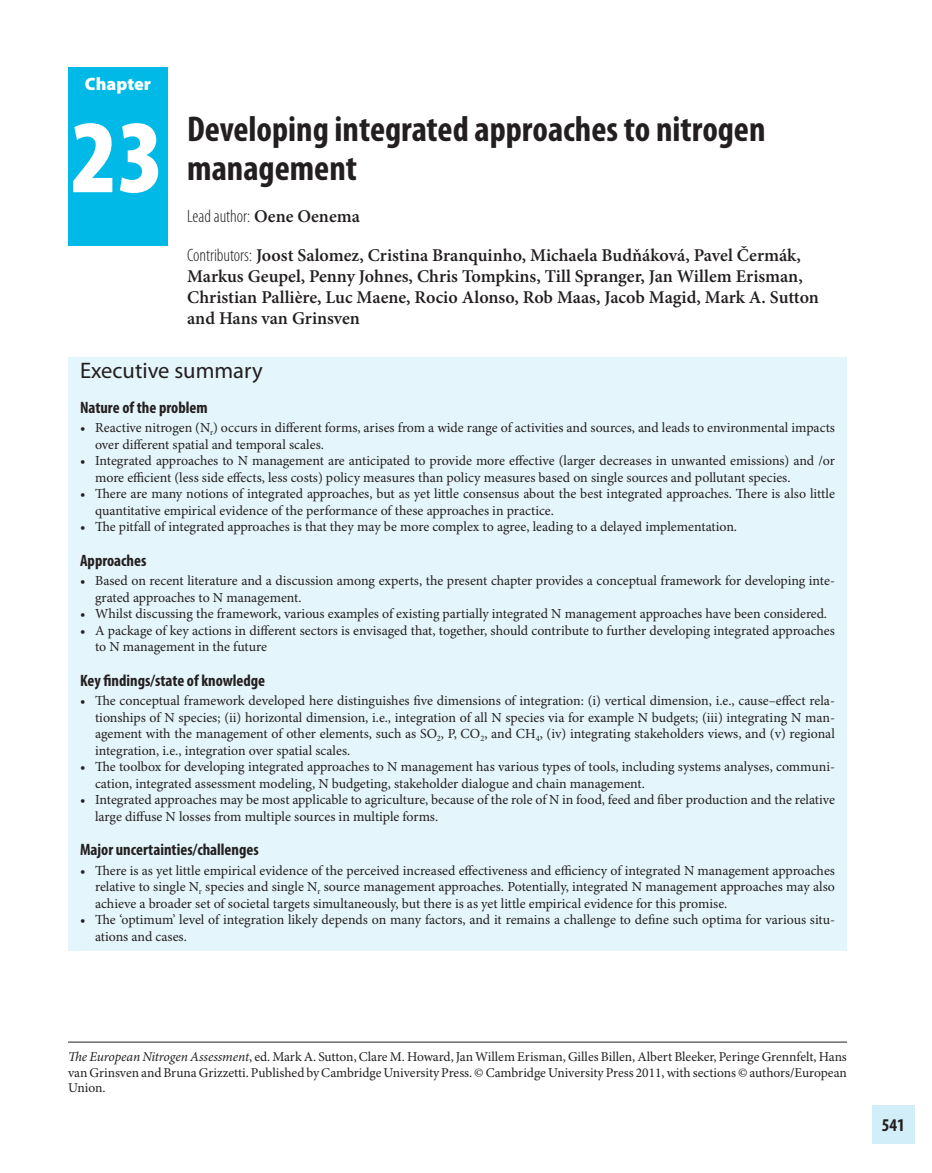
<style>
.page{position:relative;width:932px;height:1173px;background:#fff}
.page>*{position:absolute;margin:0;border:0;box-sizing:border-box;transform-origin:0 0}
.t1{font:900 condensed 105px "Myriad Pro";color:#fff}
.t2{font:700 condensed 36px/39px "Myriad Pro";color:#231f20}
.t3{font:22.5px "Myriad Pro";color:#231f20}
.t4{font:600 18px/21px "Minion Pro";color:#231f20}
.t5{font:300 condensed 18px "Myriad Pro";color:#231f20}
.t6{font:900 18px "Myriad Pro";color:#fff}
.t7{font:700 condensed 18px "Myriad Pro";color:#231f20}
.t8{font:700 condensed 16.5px "Myriad Pro";color:#231f20}
.t9{font:13.8px/16.5px "Minion Pro";color:#231f20}
.t10{font:13.5px/15.8px "Minion Pro";color:#231f20;text-align:justify}
.s1{font-family:"Minion Pro";font-weight:600;font-stretch:normal}
.s2{font-family:"Myriad Pro";font-weight:300;font-stretch:condensed}
.s3{font-style:italic}
</style>
<div class="page">
<div style="left:872px;top:1105px;width:42px;height:38px;background:#d1eef9"></div>
<hr style="left:68px;top:1042px;width:779px;height:1px;background:#231f20">
<div style="left:68px;top:357px;width:779px;height:594px;background:#e4f5fb"></div>
<div style="left:68px;top:67px;width:100px;height:179px;background:#00b9e7"></div>
<h3 class="t6" style="left:85px;top:77px;width:68px">Chapter</h3>
<h1 class="t1" style="left:71px;top:120px;width:95px">23</h1>
<h2 class="t2" style="left:187px;top:113px;width:580px">Developing integrated approaches to nitrogen management</h2>
<h3 class="t5" style="left:187px;top:210px;width:174px">Lead author: <span class="s1">Oene Oenema</span></h3>
<p class="t4" style="left:187px;top:247px;width:633px"><span class="s2">Contributors:</span> Joost Salomez , Cristina Branquinho , Michaela Budňáková , Pavel Čermák , Markus Geupel , Penny Johnes , Chris Tompkins , Till Spranger , Jan Willem Erisman , Christian Pallière , Luc Maene , Rocio Alonso , Rob Maas , Jacob Magid , Mark A. Sutton and Hans van Grinsven</p>
<h3 class="t3" style="left:80px;top:362px;width:184px">Executive summary</h3>
<p class="t8" style="left:80px;top:401px;width:129px">Nature of the problem</p>
<p class="t9" style="left:95px;top:421px;width:741px;text-indent:-15px">• Reactive nitrogen (N <sub>r</sub> ) occurs in different forms, arises from a wide range of activities and sources, and leads to environmental impacts over different spatial and temporal scales.</p>
<p class="t9" style="left:95px;top:454px;width:741px;text-indent:-15px">• Integrated approaches to N management are anticipated to provide more effective (larger decreases in unwanted emissions) and /or more efficient (less side effects, less costs) policy measures than policy measures based on single sources and pollutant species.</p>
<p class="t9" style="left:95px;top:487px;width:741px;text-indent:-15px">• There are many notions of integrated approaches, but as yet little consensus about the best integrated approaches. There is also little quantitative empirical evidence of the performance of these approaches in practice.</p>
<p class="t9" style="left:80px;top:520px;width:658px">• The pitfall of integrated approaches is that they may be more complex to agree, leading to a delayed implementation.</p>
<p class="t8" style="left:80px;top:554px;width:68px">Approaches</p>
<p class="t9" style="left:95px;top:574px;width:741px;text-indent:-15px">• Based on recent literature and a discussion among experts, the present chapter provides a conceptual framework for developing inte&shy;grated approaches to N management.</p>
<p class="t9" style="left:80px;top:607px;width:748px">• Whilst discussing the framework, various examples of existing partially integrated N management approaches have been considered.</p>
<p class="t9" style="left:95px;top:623px;width:741px;text-indent:-15px">• A package of key actions in different sectors is envisaged that, together, should contribute to further developing integrated approaches to N management in the future</p>
<p class="t8" style="left:80px;top:674px;width:187px">Key findings/state of knowledge</p>
<p class="t9" style="left:95px;top:694px;width:741px;text-align:justify;text-indent:-15px">• The conceptual framework developed here distinguishes five dimensions of integration: (i) vertical dimension, i.e., cause–effect rela&shy;tionships of N species; (ii) horizontal dimension, i.e., integration of all N species via for example N budgets; (iii) integrating N man&shy;agement with the management of other elements, such as SO <sub>2</sub> , P, CO <sub>2</sub> , and CH <sub>4</sub> , (iv) integrating stakeholders views, and (v) regional integration, i.e., integration over spatial scales.</p>
<p class="t9" style="left:95px;top:760px;width:741px;text-indent:-15px">• The toolbox for developing integrated approaches to N management has various types of tools, including systems analyses, communi&shy;cation, integrated assessment modeling, N budgeting, stakeholder dialogue and chain management.</p>
<p class="t9" style="left:95px;top:793px;width:741px;text-indent:-15px">• Integrated approaches may be most applicable to agriculture, because of the role of N in food, feed and fiber production and the relative large diffuse N losses from multiple sources in multiple forms.</p>
<p class="t8" style="left:80px;top:844px;width:180px">Major uncertainties/challenges</p>
<p class="t9" style="left:95px;top:863px;width:741px;text-align:justify;text-indent:-15px">• There is as yet little empirical evidence of the perceived increased effectiveness and efficiency of integrated N management approaches relative to single N <sub>r</sub> species and single N <sub>r</sub> source management approaches. Potentially, integrated N management approaches may also achieve a broader set of societal targets simultaneously, but there is as yet little empirical evidence for this promise.</p>
<p class="t9" style="left:95px;top:912px;width:741px;text-indent:-15px">• The ‘optimum’ level of integration likely depends on many factors, and it remains a challenge to define such optima for various situ&shy;ations and cases.</p>
<p class="t10" style="left:68px;top:1050px;width:780px"><span class="s3">The European Nitrogen Assessment</span>, ed. Mark A. Sutton, Clare M. Howard, Jan Willem Erisman, Gilles Billen, Albert Bleeker, Peringe Grennfelt, Hans van Grinsven and Bruna Grizzetti. Published by Cambridge University Press. © Cambridge University Press 2011, with sections © authors/European Union.</p>
<h3 class="t7" style="left:881px;top:1118px;width:25px">541</h3>
</div>
